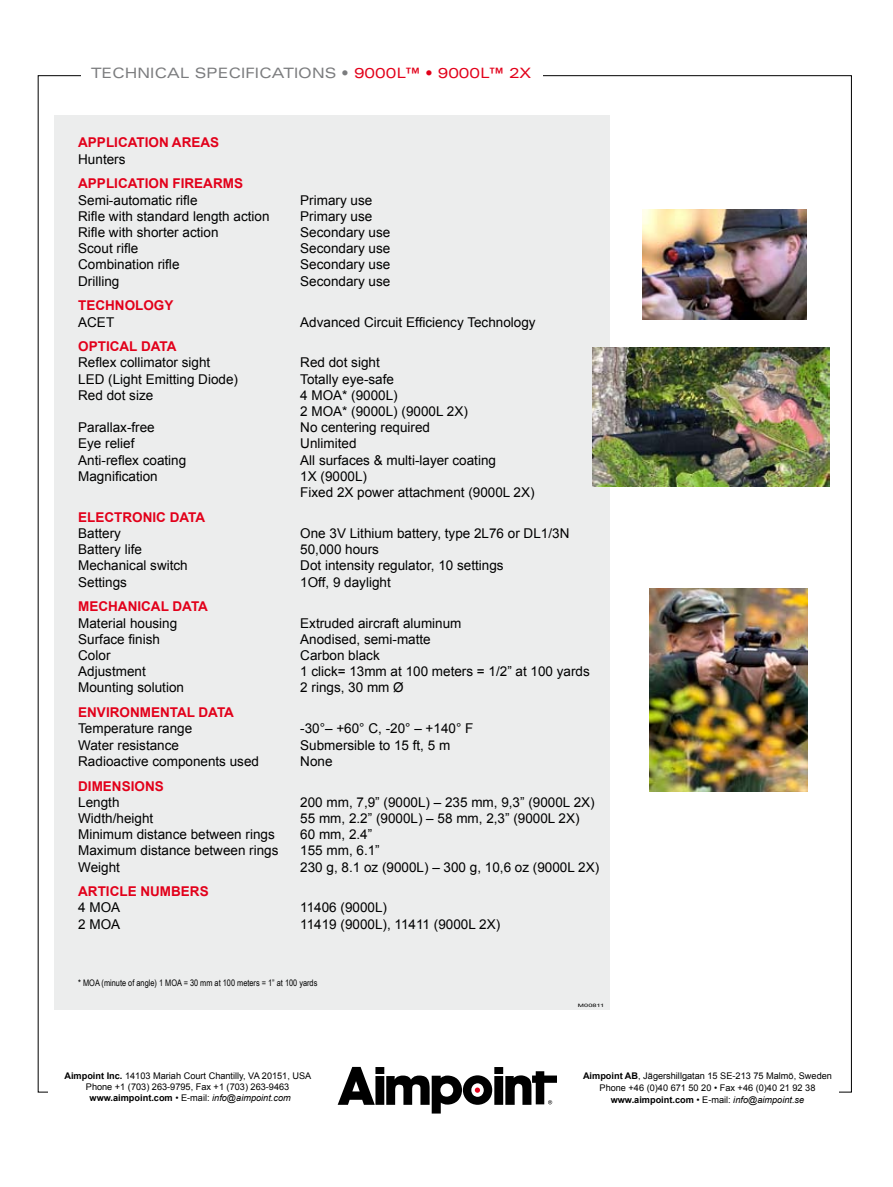
<style>
.page{position:relative;width:893px;height:1187px;background:#fff}
.page>*{position:absolute;margin:0;border:0;box-sizing:border-box;transform-origin:0 0}
.t1{font:expanded 14.25px "Univers";color:#7b7c7e}
.t2{font:13.5px/16.2px "Arial";color:#000}
.t3{font:700 13.5px "Arial";color:#e2001a}
.t4{font:9.15px/11.9px "Arial";color:#000;text-align:center}
.t5{font:9px "Arial Narrow";color:#000}
.t6{font:4.5px "Arial Narrow";color:#000;scale:2 1}
.s1{color:#e2001a}
.s2{font-weight:700}
.s3{font-style:italic}
</style>
<div class="page">
<div style="left:55px;top:115px;width:555px;height:894px;background:#eceded"></div>
<img style="left:649px;top:588px;width:159px;height:203px">
<img style="left:642px;top:209px;width:164px;height:110px">
<img style="left:592px;top:348px;width:237px;height:138px">
<svg style="left:338px;top:1066px;width:219px;height:47px"></svg>
<p class="t1" style="left:91px;top:65px;width:442px">TECHNICAL SPECIFICATIONS • <span class="s1">9000L™ • 9000L™ 2X</span></p>
<p class="t3" style="left:78px;top:135px;width:142px">APPLICATION AREAS</p>
<p class="t2" style="left:78px;top:151px;width:49px">Hunters</p>
<p class="t3" style="left:78px;top:176px;width:166px">APPLICATION FIREARMS</p>
<p class="t2" style="left:78px;top:192px;width:121px">Semi-automatic rifle</p>
<p class="t2" style="left:300px;top:192px;width:74px">Primary use</p>
<p class="t2" style="left:78px;top:208px;width:193px">Rifle with standard length action</p>
<p class="t2" style="left:300px;top:208px;width:74px">Primary use</p>
<p class="t2" style="left:78px;top:224px;width:142px">Rifle with shorter action</p>
<p class="t2" style="left:300px;top:224px;width:92px">Secondary use</p>
<p class="t2" style="left:78px;top:240px;width:62px">Scout rifle</p>
<p class="t2" style="left:300px;top:240px;width:92px">Secondary use</p>
<p class="t2" style="left:78px;top:256px;width:103px">Combination rifle</p>
<p class="t2" style="left:300px;top:256px;width:92px">Secondary use</p>
<p class="t2" style="left:78px;top:273px;width:43px">Drilling</p>
<p class="t2" style="left:300px;top:273px;width:92px">Secondary use</p>
<p class="t3" style="left:78px;top:298px;width:97px">TECHNOLOGY</p>
<p class="t2" style="left:78px;top:313px;width:38px">ACET</p>
<p class="t2" style="left:300px;top:313px;width:237px">Advanced Circuit Efficiency Technology</p>
<p class="t3" style="left:78px;top:339px;width:100px">OPTICAL DATA</p>
<p class="t2" style="left:78px;top:354px;width:134px">Reflex collimator sight</p>
<p class="t2" style="left:300px;top:354px;width:81px">Red dot sight</p>
<p class="t2" style="left:78px;top:371px;width:161px">LED (Light Emitting Diode)</p>
<p class="t2" style="left:300px;top:371px;width:95px">Totally eye-safe</p>
<p class="t2" style="left:78px;top:387px;width:77px">Red dot size</p>
<p class="t2" style="left:300px;top:387px;width:169px">4 MOA* (9000L)<br>2 MOA* (9000L) (9000L 2X)</p>
<p class="t2" style="left:78px;top:419px;width:78px">Parallax-free</p>
<p class="t2" style="left:300px;top:419px;width:131px">No centering required</p>
<p class="t2" style="left:78px;top:435px;width:58px">Eye relief</p>
<p class="t2" style="left:300px;top:435px;width:58px">Unlimited</p>
<p class="t2" style="left:78px;top:452px;width:110px">Anti-reflex coating</p>
<p class="t2" style="left:300px;top:452px;width:197px">All surfaces &amp; multi-layer coating</p>
<p class="t2" style="left:78px;top:468px;width:81px">Magnification</p>
<p class="t2" style="left:300px;top:468px;width:236px">1X (9000L)<br>Fixed 2X power attachment (9000L 2X)</p>
<p class="t3" style="left:78px;top:509px;width:128px">ELECTRONIC DATA</p>
<p class="t2" style="left:78px;top:525px;width:44px">Battery</p>
<p class="t2" style="left:300px;top:525px;width:271px">One 3V Lithium battery, type 2L76 or DL1/3N</p>
<p class="t2" style="left:78px;top:541px;width:65px">Battery life</p>
<p class="t2" style="left:300px;top:541px;width:80px">50,000 hours</p>
<p class="t2" style="left:78px;top:557px;width:111px">Mechanical switch</p>
<p class="t2" style="left:300px;top:557px;width:205px">Dot intensity regulator, 10 settings</p>
<p class="t2" style="left:78px;top:573px;width:50px">Settings</p>
<p class="t2" style="left:300px;top:573px;width:92px">1Off, 9 daylight</p>
<p class="t3" style="left:78px;top:599px;width:131px">MECHANICAL DATA</p>
<p class="t2" style="left:78px;top:614px;width:101px">Material housing</p>
<p class="t2" style="left:300px;top:614px;width:163px">Extruded aircraft aluminum</p>
<p class="t2" style="left:78px;top:631px;width:83px">Surface finish</p>
<p class="t2" style="left:300px;top:631px;width:132px">Anodised, semi-matte</p>
<p class="t2" style="left:78px;top:647px;width:34px">Color</p>
<p class="t2" style="left:300px;top:647px;width:81px">Carbon black</p>
<p class="t2" style="left:78px;top:663px;width:69px">Adjustment</p>
<p class="t2" style="left:300px;top:663px;width:291px">1 click= 13mm at 100 meters = 1/2” at 100 yards</p>
<p class="t2" style="left:78px;top:679px;width:107px">Mounting solution</p>
<p class="t2" style="left:300px;top:679px;width:105px">2 rings, 30 mm Ø</p>
<p class="t3" style="left:78px;top:704px;width:157px">ENVIRONMENTAL DATA</p>
<p class="t2" style="left:78px;top:720px;width:116px">Temperature range</p>
<p class="t2" style="left:300px;top:720px;width:175px">-30°– +60° C, -20° – +140° F</p>
<p class="t2" style="left:78px;top:736px;width:102px">Water resistance</p>
<p class="t2" style="left:300px;top:736px;width:152px">Submersible to 15 ft, 5 m</p>
<p class="t2" style="left:78px;top:752px;width:182px">Radioactive components used</p>
<p class="t2" style="left:300px;top:752px;width:34px">None</p>
<p class="t3" style="left:78px;top:778px;width:87px">DIMENSIONS</p>
<p class="t2" style="left:78px;top:793px;width:43px">Length</p>
<p class="t2" style="left:300px;top:793px;width:296px">200 mm, 7,9” (9000L) – 235 mm, 9,3” (9000L 2X)</p>
<p class="t2" style="left:78px;top:810px;width:77px">Width/height</p>
<p class="t2" style="left:300px;top:810px;width:281px">55 mm, 2.2” (9000L) – 58 mm, 2,3” (9000L 2X)</p>
<p class="t2" style="left:78px;top:826px;width:198px">Minimum distance between rings</p>
<p class="t2" style="left:300px;top:826px;width:74px">60 mm, 2.4”</p>
<p class="t2" style="left:78px;top:842px;width:202px">Maximum distance between rings</p>
<p class="t2" style="left:300px;top:842px;width:81px">155 mm, 6.1”</p>
<p class="t2" style="left:78px;top:858px;width:43px">Weight</p>
<p class="t2" style="left:300px;top:858px;width:300px">230 g, 8.1 oz (9000L) – 300 g, 10,6 oz (9000L 2X)</p>
<p class="t3" style="left:78px;top:883px;width:132px">ARTICLE NUMBERS</p>
<p class="t2" style="left:78px;top:899px;width:44px">4 MOA</p>
<p class="t2" style="left:300px;top:899px;width:88px">11406 (9000L)</p>
<p class="t2" style="left:78px;top:915px;width:44px">2 MOA</p>
<p class="t2" style="left:300px;top:915px;width:201px">11419 (9000L), 11411 (9000L 2X)</p>
<p class="t5" style="left:78px;top:977px;width:241px">* MOA (minute of angle) 1 MOA = 30 mm at 100 meters = 1” at 100 yards</p>
<p class="t4" style="left:64px;top:1070px;width:248px;line-height:10.9px"><span class="s2">Aimpoint Inc.</span> 14103 Mariah Court Chantilly, VA 20151, USA<br>Phone +1 (703) 263-9795, Fax +1 (703) 263-9463 <span class="s2">www.aimpoint.com</span> • E-mail: <span class="s3">info@aimpoint.com</span></p>
<p class="t6" style="left:578px;top:1002px;width:15px">M00811</p>
<p class="t4" style="left:583px;top:1069px;width:250px"><span class="s2">Aimpoint AB</span>, Jägershillgatan 15 SE-213 75 Malmö, Sweden<br>Phone +46 (0)40 671 50 20 • Fax +46 (0)40 21 92 38 <span class="s2">www.aimpoint.com</span> • E-mail: <span class="s3">info@aimpoint.se</span></p>
</div>
